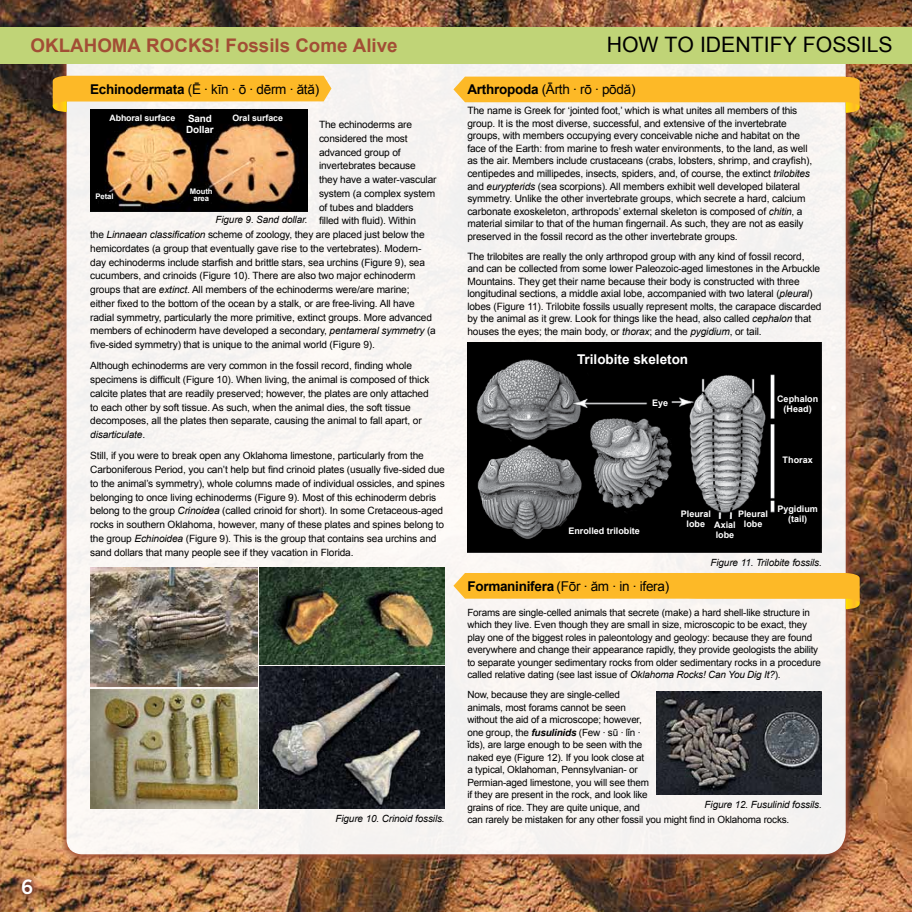
<style>
.page{position:relative;width:912px;height:912px;background:#fff}
.page>*{position:absolute;margin:0;border:0;box-sizing:border-box;transform-origin:0 0}
.t1{font:21.25px "Arial";color:#000}
.t2{font:20px "Trade Gothic Bold Two";color:#fff}
.t3{font:700 18.75px "Arial";color:#a24e35}
.t4{font:13.5px "Arial";letter-spacing:-.02em;color:#000}
.t5{font:700 13.5px "Arial";color:#fff}
.t6{font:10.12px/12.5px "Arial";letter-spacing:-.015em;color:#000}
.t7{font:10px/13.8px "Arial";letter-spacing:-.015em;color:#000}
.t8{font:9.88px/12.5px "Arial";letter-spacing:-.02em;color:#000}
.t9{font:italic 9.88px "Arial";letter-spacing:-.01em;color:#000}
.t10{font:700 9.88px/11.2px "Arial";letter-spacing:-.01em;color:#fff}
.t11{font:700 9px/10px "Arial";color:#fff;text-align:center}
.t12{font:700 8.75px "Arial";letter-spacing:-.01em;color:#fff}
.t13{font:700 7.75px "Arial";letter-spacing:-.01em;color:#fff}
.s1{font-weight:700}
.s2{font-style:italic}
.s3{font-weight:700;font-style:italic}
</style>
<div class="page">
<img style="left:0;top:0;width:911px;height:911px">
<img style="left:58px;top:63px;width:795px;height:799px">
<div style="left:67px;top:63px;width:778px;height:791px;background:#f7f4f2"></div>
<div style="left:0;top:27px;width:911px;height:36px;background:#c0d477"></div>
<svg style="left:16px;top:872px;width:24px;height:29px"></svg>
<svg style="left:51px;top:76px;width:280px;height:36px"></svg>
<img style="left:90px;top:567px;width:167px;height:119px">
<img style="left:259px;top:567px;width:185px;height:97px">
<img style="left:259px;top:666px;width:185px;height:141px">
<img style="left:90px;top:689px;width:167px;height:119px">
<img style="left:90px;top:110px;width:218px;height:101px">
<img style="left:467px;top:343px;width:354px;height:209px">
<svg style="left:453px;top:77px;width:407px;height:36px"></svg>
<svg style="left:453px;top:573px;width:407px;height:36px"></svg>
<img style="left:656px;top:691px;width:165px;height:103px">
<div style="left:184px;top:114px;width:32px;height:19px;background:#000"></div>
<div style="left:109px;top:114px;width:66px;height:7px;background:#000"></div>
<div style="left:225px;top:114px;width:65px;height:7px;background:#000"></div>
<div style="left:189px;top:187px;width:24px;height:14px;background:#000"></div>
<div style="left:95px;top:192px;width:18px;height:7px;background:#000"></div>
<div style="left:576px;top:350px;width:113px;height:16px;background:#000"></div>
<div style="left:651px;top:397px;width:17px;height:11px;background:#000"></div>
<div style="left:776px;top:391px;width:42px;height:23px;background:#000"></div>
<div style="left:776px;top:447px;width:42px;height:23px;background:#000"></div>
<div style="left:776px;top:501px;width:42px;height:23px;background:#000"></div>
<div style="left:566px;top:523px;width:75px;height:13px;background:#000"></div>
<div style="left:679px;top:508px;width:33px;height:19px;background:#000"></div>
<div style="left:737px;top:508px;width:31px;height:19px;background:#000"></div>
<div style="left:712px;top:519px;width:25px;height:20px;background:#000"></div>
<h3 class="t3" style="left:31px;top:33px;width:368px">Oklahoma Roc ks! Fossils Come Alive</h3>
<h1 class="t1" style="left:606px;top:31px;width:287px">HOW TO IDENTIFY FOSSILS</h1>
<h2 class="t2" style="left:21px;top:874px;width:14px">6</h2>
<h3 class="t4" style="left:90px;top:81px;width:230px"><span class="s1">Echinodermata</span> (Ē · kīn · ō · dērm · ătă)</h3>
<p class="t12" style="left:109px;top:112px;width:67px">Abhoral surface</p>
<p class="t12" style="left:232px;top:112px;width:52px">Oral surface</p>
<p class="t10" style="left:186px;top:113px;width:29px">Sand<br>Dollar</p>
<p class="t7" style="left:319px;top:118px;width:95px">The echinoderms are</p>
<p class="t7" style="left:319px;top:131px;width:90px">considered the most</p>
<p class="t7" style="left:319px;top:145px;width:83px">advanced group of</p>
<p class="t7" style="left:319px;top:159px;width:98px">invertebrates because</p>
<p class="t7" style="left:319px;top:173px;width:119px">they have a water-vascular</p>
<p class="t7" style="left:319px;top:186px;width:118px">system (a complex system</p>
<p class="t7" style="left:319px;top:200px;width:96px">of tubes and bladders</p>
<p class="t7" style="left:319px;top:214px;width:98px">filled with fluid). Within</p>
<p class="t7" style="left:90px;top:228px;width:336px">the <span class="s2">Linnaean classification</span> scheme of zoology, they are placed just below the</p>
<p class="t7" style="left:90px;top:241px;width:332px">hemicordates (a group that eventually gave rise to the vertebrates). Modern-</p>
<p class="t7" style="left:90px;top:255px;width:336px">day echinoderms include starfish and brittle stars, sea urchins (Figure 9), sea</p>
<p class="t7" style="left:90px;top:269px;width:327px">cucumbers, and crinoids (Figure 10). There are also two major echinoderm</p>
<p class="t7" style="left:90px;top:283px;width:321px">groups that are <span class="s2">extinct</span>. All members of the echinoderms were/are marine;</p>
<p class="t7" style="left:90px;top:296px;width:326px">either fixed to the bottom of the ocean by a stalk, or are free-living. All have</p>
<p class="t7" style="left:90px;top:310px;width:343px">radial symmetry, particularly the more primitive, extinct groups. More advanced</p>
<p class="t7" style="left:90px;top:324px;width:347px">members of echinoderm have developed a secondary, <span class="s2">pentameral symmetry</span> (a</p>
<p class="t7" style="left:90px;top:338px;width:286px">five-sided symmetry) that is unique to the animal world (Figure 9).</p>
<p class="t7" style="left:90px;top:359px;width:340px">Although echinoderms are very common in the fossil record, finding whole specimens is difficult (Figure 10). When living, the animal is composed of thick calcite plates that are readily preserved; however, the plates are only attached to each other by soft tissue. As such, when the animal dies, the soft tissue decomposes, all the plates then separate, causing the animal to fall apart, or <span class="s2">disarticulate</span>.</p>
<p class="t7" style="left:90px;top:449px;width:356px">Still, if you were to break open any Oklahoma limestone, particularly from the Carboniferous Period, you can’t help but find crinoid plates (usually five-sided due to the animal’s symmetry), whole columns made of individual ossicles, and spines belonging to once living echinoderms (Figure 9). Most of this echinoderm debris belong to the group <span class="s2">Crinoidea</span> (called crinoid for short). In some Cretaceous-aged rocks in southern Oklahoma, however, many of these plates and spines belong to the group <span class="s2">Echinoidea</span> (Figure 9). This is the group that contains sea urchins and sand dollars that many people see if they vacation in Florida.</p>
<p class="t13" style="left:190px;top:186px;width:24px">Mouth</p>
<p class="t13" style="left:95px;top:191px;width:20px">Petal</p>
<p class="t13" style="left:193px;top:193px;width:17px">area</p>
<p class="t9" style="left:215px;top:213px;width:94px">Figure 9. Sand dollar.</p>
<p class="t9" style="left:335px;top:811px;width:111px">Figure 10. Crinoid fossils.</p>
<h3 class="t4" style="left:467px;top:81px;width:169px"><span class="s1">Arthropoda</span> (Ārth · rō · pōdă)</h3>
<p class="t6" style="left:467px;top:105px;width:346px">The name is Greek for ‘jointed foot,’ which is what unites all members of this group. It is the most diverse, successful, and extensive of the invertebrate groups, with members occupying every conceivable niche and habitat on the face of the Earth: from marine to fresh water environments, to the land, as well as the air. Members include crustaceans (crabs, lobsters, shrimp, and crayfish), centipedes and millipedes, insects, spiders, and, of course, the extinct <span class="s2">trilobites </span>and <span class="s2">eurypterids</span> (sea scorpions). All members exhibit well developed bilateral symmetry. Unlike the other invertebrate groups, which secrete a hard, calcium carbonate exoskeleton, arthropods’ external skeleton is composed of <span class="s2">chitin</span>, a material similar to that of the human fingernail. As such, they are not as easily preserved in the fossil record as the other invertebrate groups.</p>
<p class="t6" style="left:467px;top:250px;width:355px">The trilobites are really the only arthropod group with any kind of fossil record, and can be collected from some lower Paleozoic-aged limestones in the Arbuckle Mountains. They get their name because their body is constructed with three longitudinal sections, a middle axial lobe, accompanied with two lateral (<span class="s2">pleural</span>) lobes (Figure 11). Trilobite fossils usually represent molts, the carapace discarded by the animal as it grew. Look for things like the head, also called <span class="s2">cephalon</span> that houses the eyes; the main body, or <span class="s2">thorax</span>; and the <span class="s2">pygidium</span>, or tail.</p>
<h3 class="t5" style="left:577px;top:350px;width:113px">Trilobite skeleton</h3>
<p class="t11" style="left:652px;top:398px;width:18px">Eye</p>
<p class="t11" style="left:777px;top:394px;width:43px">Cephalon (Head)</p>
<p class="t11" style="left:568px;top:525px;width:73px">Enrolled trilobite</p>
<p class="t11" style="left:782px;top:454px;width:32px">Thorax</p>
<p class="t11" style="left:680px;top:509px;width:32px">Pleural lobe</p>
<p class="t11" style="left:714px;top:508px;width:55px;line-height:11.2px;text-align:left;text-indent:24px">Pleural<br>Axial lobe</p>
<p class="t11" style="left:715px;top:530px;width:20px">lobe</p>
<p class="t11" style="left:777px;top:503px;width:42px">Pygidium (tail)</p>
<p class="t9" style="left:710px;top:556px;width:113px">Figure 11. Trilobite fossils.</p>
<h3 class="t4" style="left:467px;top:577px;width:203px"><span class="s1">Formaninifera</span> (Fōr · ăm · in · ifera)</h3>
<p class="t8" style="left:467px;top:606px;width:355px">Forams are single-celled animals that secrete (make) a hard shell-like structure in which they live. Even though they are small in size, microscopic to be exact, they play one of the biggest roles in paleontology and geology: because they are found everywhere and change their appearance rapidly, they provide geologists the ability to separate younger sedimentary rocks from older sedimentary rocks in a procedure called relative dating (see last issue of <span class="s2">Oklahoma Rocks! Can You Dig It?</span>).</p>
<p class="t8" style="left:467px;top:688px;width:323px">Now, because they are single-celled<br>animals, most forams cannot be seen<br>without the aid of a microscope; however,<br>one group, the <span class="s3">fusulinids</span> (Few · sū · lǐn ·<br>ǐds), are large enough to be seen with the<br>naked eye (Figure 12). If you look close at<br>a typical, Oklahoman, Pennsylvanian- or<br>Permian-aged limestone, you will see them<br>if they are present in the rock, and look like<br>grains of rice. They are quite unique, and<br>can rarely be mistaken for any other fossil you might find in Oklahoma rocks.</p>
<p class="t9" style="left:704px;top:797px;width:119px">Figure 12. Fusulinid fossils.</p>
</div>
